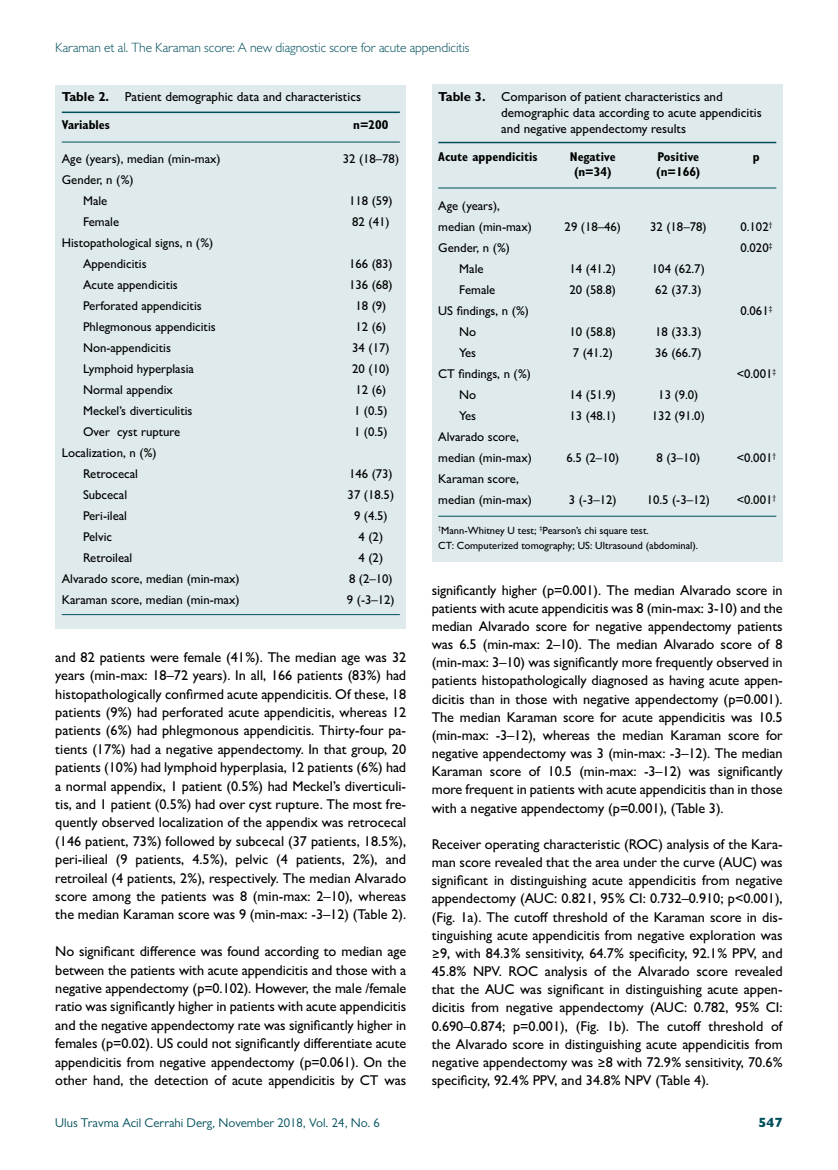
<style>
.page{position:relative;width:838px;height:1170px;background:#fff}
.page>*{position:absolute;margin:0;border:0;box-sizing:border-box;transform-origin:0 0}
.t1{font:500 14.25px/18.1px "Gill Sans MT Pro";letter-spacing:-.005em;color:#000;text-align:justify}
.t2{font:300 13.5px "Gill Sans MT Pro";letter-spacing:-.005em;color:#004f5a}
.t3{font:800 13.5px "Gill Sans MT Pro";color:#004f5a}
.t4{font:500 13.05px/15.6px "Gill Sans MT Pro";color:#000}
.t5{font:500 12.75px/21px "Gill Sans MT Pro";color:#000}
.t6{font:700 condensed 12.75px "Gill Sans MT Pro";color:#000}
.t7{font:12.75px "Gill Sans MT Pro";color:#004f5a}
.t8{font:500 10.5px/15px "Gill Sans MT Pro";color:#000}
.s1{font-weight:700}
</style>
<div class="page">
<div style="left:55px;top:85px;width:351px;height:543px;background:#deeaec"></div>
<hr style="left:62px;top:111px;width:338px;height:2px;background:#004f5a">
<hr style="left:62px;top:142px;width:338px;height:1px;background:#004f5a">
<hr style="left:62px;top:614px;width:338px;height:1px;background:#004f5a">
<div style="left:432px;top:85px;width:350px;height:477px;background:#deeaec"></div>
<hr style="left:438px;top:142px;width:338px;height:1px;background:#004f5a">
<hr style="left:438px;top:188px;width:338px;height:1px;background:#004f5a">
<hr style="left:438px;top:516px;width:338px;height:1px;background:#004f5a">
<p class="t2" style="left:55px;top:39px;width:416px">Karaman et al. The Karaman score: A new diagnostic score for acute appendicitis</p>
<p class="t4" style="left:62px;top:89px;width:301px"><span class="s1">Table 2.</span> Patient demographic data and characteristics</p>
<p class="t6" style="left:62px;top:117px;width:49px">Variables</p>
<p class="t6" style="left:353px;top:117px;width:37px">n=200</p>
<p class="t5" style="left:62px;top:148px;width:160px">Age (years), median (min-max)</p>
<p class="t5" style="left:343px;top:148px;width:58px">32 (18–78)</p>
<p class="t5" style="left:62px;top:169px;width:73px;text-align:center">Gender, n (%)<br>Male</p>
<p class="t5" style="left:349px;top:190px;width:45px">118 (59)</p>
<p class="t5" style="left:83px;top:211px;width:38px">Female</p>
<p class="t5" style="left:352px;top:211px;width:39px">82 (41)</p>
<p class="t5" style="left:83px;top:232px;width:132px;text-indent:-21px">Histopathological signs, n (%)<br>Appendicitis</p>
<p class="t5" style="left:349px;top:253px;width:45px">166 (83)</p>
<p class="t5" style="left:83px;top:274px;width:96px">Acute appendicitis</p>
<p class="t5" style="left:349px;top:274px;width:45px">136 (68)</p>
<p class="t5" style="left:83px;top:295px;width:120px">Perforated appendicitis</p>
<p class="t5" style="left:355px;top:295px;width:32px">18 (9)</p>
<p class="t5" style="left:83px;top:316px;width:134px">Phlegmonous appendicitis</p>
<p class="t5" style="left:355px;top:316px;width:32px">12 (6)</p>
<p class="t5" style="left:83px;top:337px;width:89px">Non-appendicitis</p>
<p class="t5" style="left:352px;top:337px;width:39px">34 (17)</p>
<p class="t5" style="left:83px;top:358px;width:112px">Lymphoid hyperplasia</p>
<p class="t5" style="left:352px;top:358px;width:39px">20 (10)</p>
<p class="t5" style="left:83px;top:379px;width:91px">Normal appendix</p>
<p class="t5" style="left:355px;top:379px;width:32px">12 (6)</p>
<p class="t5" style="left:83px;top:400px;width:111px">Meckel’s diverticulitis</p>
<p class="t5" style="left:354px;top:400px;width:35px">1 (0.5)</p>
<p class="t5" style="left:83px;top:421px;width:99px">Over cyst rupture</p>
<p class="t5" style="left:354px;top:421px;width:35px">1 (0.5)</p>
<p class="t5" style="left:62px;top:442px;width:96px;text-align:center">Localization, n (%)<br>Retrocecal</p>
<p class="t5" style="left:349px;top:463px;width:45px">146 (73)</p>
<p class="t5" style="left:83px;top:484px;width:46px">Subcecal</p>
<p class="t5" style="left:348px;top:484px;width:48px">37 (18.5)</p>
<p class="t5" style="left:83px;top:505px;width:46px">Peri-ileal</p>
<p class="t5" style="left:354px;top:505px;width:35px">9 (4.5)</p>
<p class="t5" style="left:83px;top:526px;width:31px">Pelvic</p>
<p class="t5" style="left:358px;top:526px;width:26px">4 (2)</p>
<p class="t5" style="left:83px;top:547px;width:51px">Retroileal</p>
<p class="t5" style="left:358px;top:547px;width:26px">4 (2)</p>
<p class="t5" style="left:62px;top:568px;width:179px">Alvarado score, median (min-max)</p>
<p class="t5" style="left:349px;top:568px;width:45px">8 (2–10)</p>
<p class="t5" style="left:62px;top:589px;width:179px">Karaman score, median (min-max)</p>
<p class="t5" style="left:347px;top:589px;width:49px">9 (-3–12)</p>
<p class="t1" style="left:55px;top:647px;width:352px">and 82 patients were female (41%). The median age was 32 years (min-max: 18–72 years). In all, 166 patients (83%) had histopathologically confirmed acute appendicitis. Of these, 18 patients (9%) had perforated acute appendicitis, whereas 12 patients (6%) had phlegmonous appendicitis. Thirty-four pa&shy;tients (17%) had a negative appendectomy. In that group, 20 patients (10%) had lymphoid hyperplasia, 12 patients (6%) had a normal appendix, 1 patient (0.5%) had Meckel’s diverticuli&shy;tis, and 1 patient (0.5%) had over cyst rupture. The most fre&shy;quently observed localization of the appendix was retrocecal (146 patient, 73%) followed by subcecal (37 patients, 18.5%), peri-ilieal (9 patients, 4.5%), pelvic (4 patients, 2%), and retroileal (4 patients, 2%), respectively. The median Alvarado score among the patients was 8 (min-max: 2–10), whereas the median Karaman score was 9 (min-max: -3–12) (Table 2).</p>
<p class="t1" style="left:55px;top:942px;width:352px">No significant difference was found according to median age between the patients with acute appendicitis and those with a negative appendectomy (p=0.102). However, the male /female ratio was significantly higher in patients with acute appendicitis and the negative appendectomy rate was significantly higher in females (p=0.02). US could not significantly differentiate acute appendicitis from negative appendectomy (p=0.061). On the other hand, the detection of acute appendicitis by CT was</p>
<p class="t4" style="left:501px;top:89px;width:262px;text-indent:-63px"><span class="s1">Table 3.</span> Comparison of patient characteristics and demographic data according to acute appendicitis and negative appendectomy results</p>
<p class="t6" style="left:438px;top:149px;width:101px">Acute appendicitis</p>
<p class="t6" style="left:570px;top:149px;width:47px">Negative</p>
<p class="t6" style="left:657px;top:149px;width:43px">Positive</p>
<p class="t6" style="left:753px;top:149px;width:8px">p</p>
<p class="t6" style="left:574px;top:164px;width:39px">(n=34)</p>
<p class="t6" style="left:656px;top:164px;width:46px">(n=166)</p>
<p class="t5" style="left:438px;top:195px;width:95px">Age (years), median (min-max)</p>
<p class="t5" style="left:564px;top:216px;width:58px">29 (18–46)</p>
<p class="t5" style="left:650px;top:216px;width:58px">32 (18–78)</p>
<p class="t5" style="left:740px;top:216px;width:33px">0.102<sup>†</sup></p>
<p class="t5" style="left:438px;top:237px;width:73px">Gender, n (%)</p>
<p class="t5" style="left:740px;top:237px;width:33px">0.020<sup>‡</sup></p>
<p class="t5" style="left:459px;top:258px;width:26px">Male</p>
<p class="t5" style="left:569px;top:258px;width:48px">14 (41.2)</p>
<p class="t5" style="left:652px;top:258px;width:54px">104 (62.7)</p>
<p class="t5" style="left:459px;top:279px;width:38px">Female</p>
<p class="t5" style="left:569px;top:279px;width:48px">20 (58.8)</p>
<p class="t5" style="left:655px;top:279px;width:48px">62 (37.3)</p>
<p class="t5" style="left:438px;top:300px;width:92px">US findings, n (%)</p>
<p class="t5" style="left:740px;top:300px;width:33px">0.061<sup>‡</sup></p>
<p class="t5" style="left:459px;top:321px;width:18px">No</p>
<p class="t5" style="left:569px;top:321px;width:48px">10 (58.8)</p>
<p class="t5" style="left:655px;top:321px;width:48px">18 (33.3)</p>
<p class="t5" style="left:459px;top:342px;width:18px">Yes</p>
<p class="t5" style="left:573px;top:342px;width:42px">7 (41.2)</p>
<p class="t5" style="left:655px;top:342px;width:48px">36 (66.7)</p>
<p class="t5" style="left:438px;top:363px;width:94px">CT findings, n (%)</p>
<p class="t5" style="left:736px;top:363px;width:41px">&lt;0.001<sup>‡</sup></p>
<p class="t5" style="left:459px;top:384px;width:18px">No</p>
<p class="t5" style="left:569px;top:384px;width:48px">14 (51.9)</p>
<p class="t5" style="left:658px;top:384px;width:42px">13 (9.0)</p>
<p class="t5" style="left:459px;top:405px;width:18px">Yes</p>
<p class="t5" style="left:569px;top:405px;width:48px">13 (48.1)</p>
<p class="t5" style="left:652px;top:405px;width:54px">132 (91.0)</p>
<p class="t5" style="left:438px;top:426px;width:95px">Alvarado score, median (min-max)</p>
<p class="t5" style="left:566px;top:447px;width:54px">6.5 (2–10)</p>
<p class="t5" style="left:656px;top:447px;width:45px">8 (3–10)</p>
<p class="t5" style="left:736px;top:447px;width:41px">&lt;0.001<sup>†</sup></p>
<p class="t5" style="left:438px;top:468px;width:95px">Karaman score, median (min-max)</p>
<p class="t5" style="left:569px;top:489px;width:49px">3 (-3–12)</p>
<p class="t5" style="left:646px;top:489px;width:65px">10.5 (-3–12)</p>
<p class="t5" style="left:736px;top:489px;width:41px">&lt;0.001<sup>†</sup></p>
<p class="t8" style="left:438px;top:522px;width:261px"><sup>†</sup>Mann-Whitney U test; <sup>‡</sup>Pearson’s chi square test.<br>CT: Computerized tomography; US: Ultrasound (abdominal).</p>
<p class="t1" style="left:432px;top:580px;width:352px">significantly higher (p=0.001). The median Alvarado score in patients with acute appendicitis was 8 (min-max: 3-10) and the median Alvarado score for negative appendectomy patients was 6.5 (min-max: 2–10). The median Alvarado score of 8 (min-max: 3–10) was significantly more frequently observed in patients histopathologically diagnosed as having acute appen&shy;dicitis than in those with negative appendectomy (p=0.001).<br>The median Karaman score for acute appendicitis was 10.5 (min-max: -3–12), whereas the median Karaman score for negative appendectomy was 3 (min-max: -3–12). The median Karaman score of 10.5 (min-max: -3–12) was significantly more frequent in patients with acute appendicitis than in those with a negative appendectomy (p=0.001), (Table 3).</p>
<p class="t1" style="left:432px;top:834px;width:352px">Receiver operating characteristic (ROC) analysis of the Kara&shy;man score revealed that the area under the curve (AUC) was significant in distinguishing acute appendicitis from negative appendectomy (AUC: 0.821, 95% CI: 0.732–0.910; p&lt;0.001), (Fig. 1a). The cutoff threshold of the Karaman score in dis&shy;tinguishing acute appendicitis from negative exploration was ≥9, with 84.3% sensitivity, 64.7% specificity, 92.1% PPV, and 45.8% NPV. ROC analysis of the Alvarado score revealed that the AUC was significant in distinguishing acute appen&shy;dicitis from negative appendectomy (AUC: 0.782, 95% CI:<br>0.690–0.874; p=0.001), (Fig. 1b). The cutoff threshold of the Alvarado score in distinguishing acute appendicitis from negative appendectomy was ≥8 with 72.9% sensitivity, 70.6% specificity, 92.4% PPV, and 34.8% NPV (Table 4).</p>
<p class="t7" style="left:55px;top:1115px;width:326px">Ulus Travma Acil Cerrahi Derg, November 2018, Vol. 24, No. 6</p>
<p class="t3" style="left:758px;top:1114px;width:26px">547</p>
</div>
